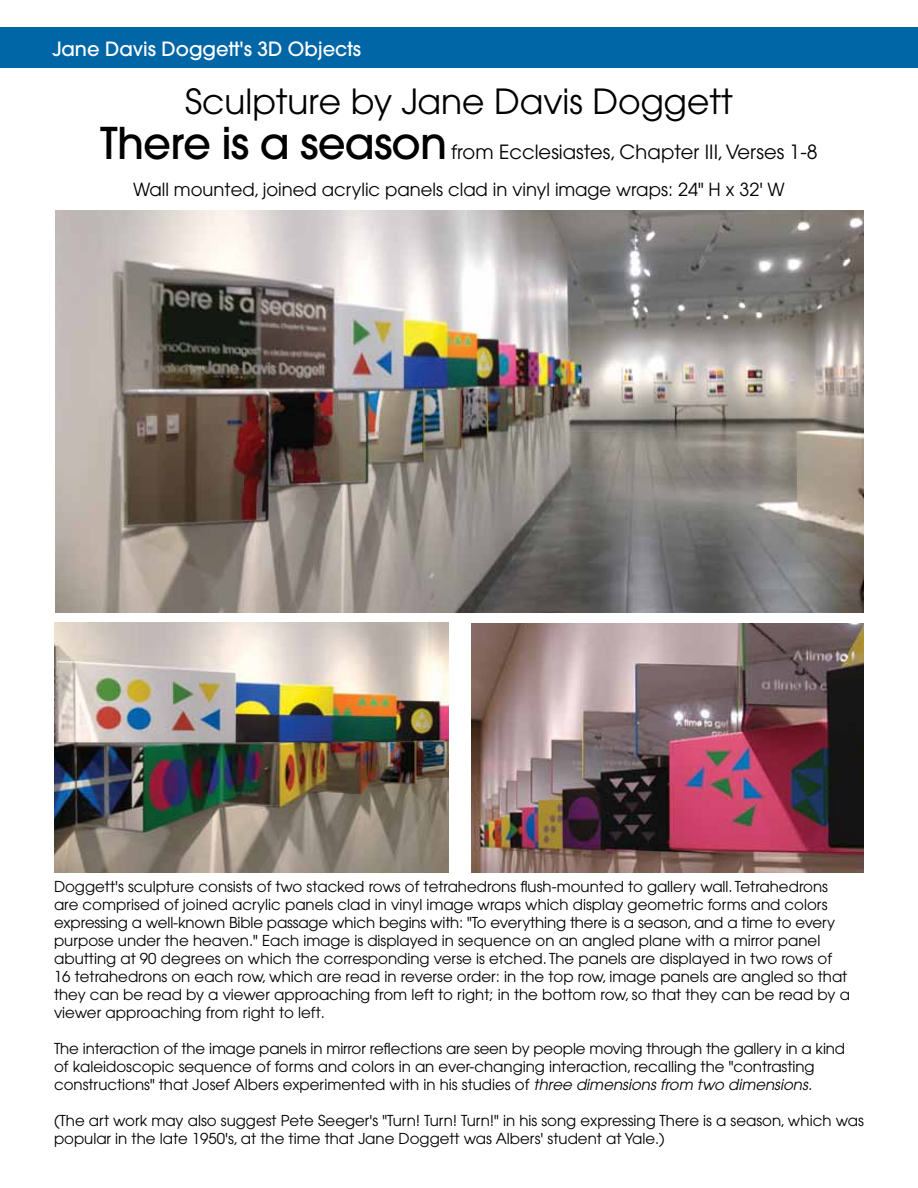
<style>
.page{position:relative;width:918px;height:1188px;background:#fff}
.page>*{position:absolute;margin:0;border:0;box-sizing:border-box;transform-origin:0 0}
.t1{font:500 43.5px "Avant Garde";letter-spacing:-.02em;color:#000}
.t2{font:34.5px "Avant Garde";color:#000}
.t3{font:19.5px "Avant Garde";color:#000}
.t4{font:500 19.5px "Avant Garde";color:#fff}
.t5{font:18px "Avant Garde";color:#000}
.t6{font:15px/18px "Avant Garde";color:#000}
.s1{font-style:italic}
</style>
<div class="page">
<div style="left:0;top:27px;width:918px;height:40px;background:#0066a6"></div>
<img style="left:56px;top:211px;width:808px;height:401px">
<img style="left:54px;top:623px;width:395px;height:249px">
<img style="left:471px;top:624px;width:393px;height:249px">
<h3 class="t4" style="left:52px;top:37px;width:310px">Jane Davis Doggett's 3D Objects</h3>
<h2 class="t2" style="left:185px;top:81px;width:549px">Sculpture by Jane Davis Doggett</h2>
<h1 class="t1" style="left:100px;top:116px;width:348px">There is a season</h1>
<h3 class="t3" style="left:451px;top:140px;width:368px">from Ecclesiastes, Chapter III, Verses 1-8</h3>
<p class="t5" style="left:133px;top:179px;width:653px">Wall mounted, joined acrylic panels clad in vinyl image wraps: 24" H x 32' W</p>
<p class="t6" style="left:54px;top:877px;width:798px">Doggett's sculpture consists of two stacked rows of tetrahedrons flush-mounted to gallery wall. Tetrahedrons are comprised of joined acrylic panels clad in vinyl image wraps which display geometric forms and colors expressing a well-known Bible passage which begins with: "To everything there is a season, and a time to every purpose under the heaven." Each image is displayed in sequence on an angled plane with a mirror panel abutting at 90 degrees on which the corresponding verse is etched. The panels are displayed in two rows of 16 tetrahedrons on each row, which are read in reverse order: in the top row, image panels are angled so that they can be read by a viewer approaching from left to right; in the bottom row, so that they can be read by a viewer approaching from right to left.</p>
<p class="t6" style="left:54px;top:1039px;width:793px">The interaction of the image panels in mirror reflections are seen by people moving through the gallery in a kind of kaleidoscopic sequence of forms and colors in an ever-changing interaction, recalling the "contrasting constructions" that Josef Albers experimented with in his studies of <span class="s1">three dimensions from two dimensions.</span></p>
<p class="t6" style="left:54px;top:1111px;width:811px">(The art work may also suggest Pete Seeger's "Turn! Turn! Turn!" in his song expressing There is a season, which was popular in the late 1950's, at the time that Jane Doggett was Albers' student at Yale.)</p>
</div>
